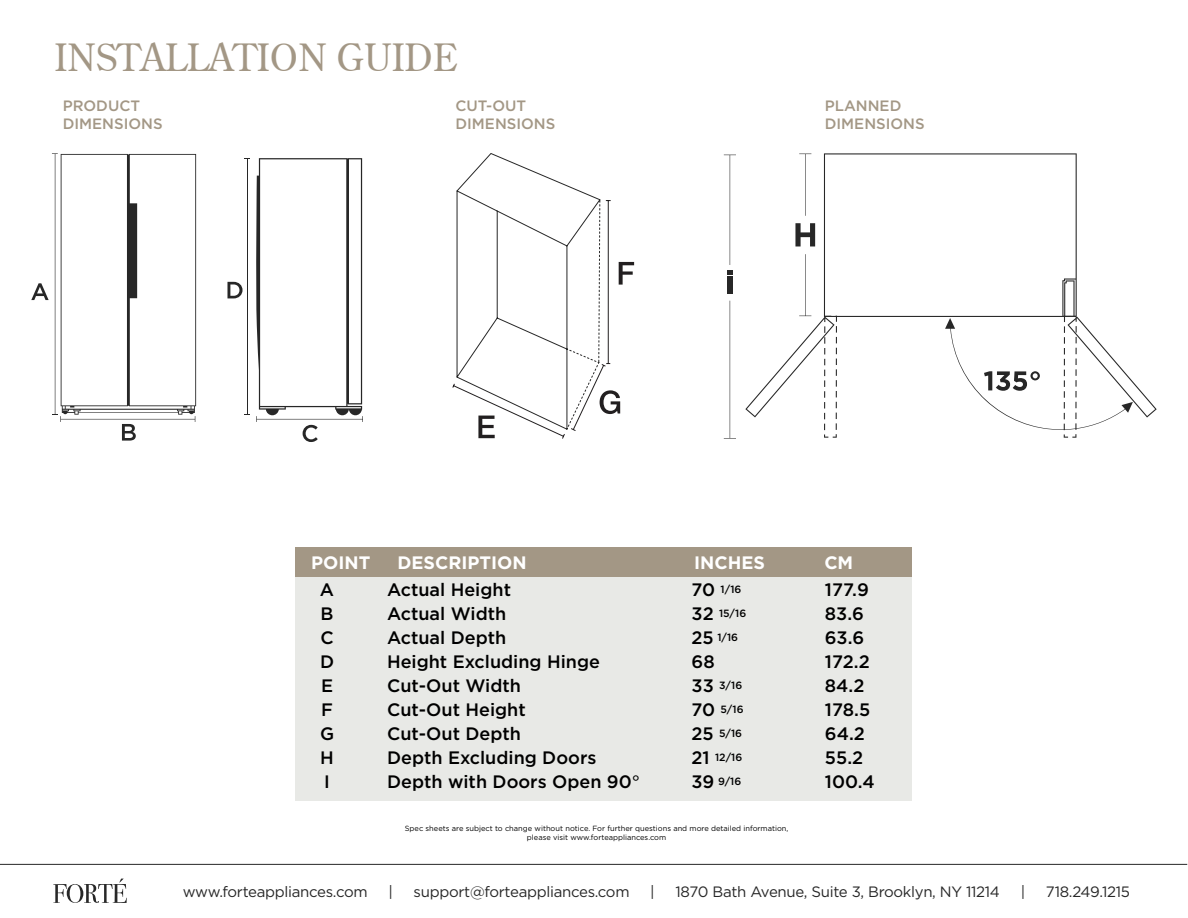
<style>
.page{position:relative;width:1188px;height:918px;background:#fff}
.page>*{position:absolute;margin:0;border:0;box-sizing:border-box;transform-origin:0 0}
.t1{font:37.5px "Century";color:#a39785}
.t2{font:500 18px/24px "Gotham";color:#000}
.t3{font:700 18px "Gotham";color:#fff}
.t4{font:15px "Gotham";letter-spacing:-.02em;color:#272727}
.t5{font:500 15px/18px "Gotham";color:#a39785}
.t6{font:500 10.5px "Gotham";color:#000}
.t7{font:7.5px/9px "Gotham";color:#000;text-align:center}
.s1{font-weight:400}
.s2{font-size:18px}
</style>
<div class="page">
<hr style="left:0;top:864px;width:1187px;height:1px;background:#272727">
<svg style="left:53px;top:879px;width:74px;height:24px"></svg>
<div style="left:295px;top:547px;width:616px;height:253px;background:#e8e9e6"></div>
<div style="left:295px;top:547px;width:616px;height:30px;background:#a39785"></div>
<svg style="left:452px;top:153px;width:182px;height:286px"></svg>
<svg style="left:31px;top:153px;width:165px;height:288px"></svg>
<svg style="left:227px;top:158px;width:136px;height:284px"></svg>
<svg style="left:824px;top:418px;width:13px;height:20px"></svg>
<svg style="left:745px;top:153px;width:412px;height:265px"></svg>
<svg style="left:945px;top:318px;width:188px;height:120px"></svg>
<svg style="left:724px;top:301px;width:12px;height:138px"></svg>
<svg style="left:799px;top:254px;width:12px;height:62px"></svg>
<svg style="left:799px;top:154px;width:12px;height:62px"></svg>
<svg style="left:795px;top:223px;width:20px;height:23px"></svg>
<div style="left:727px;top:277px;width:5px;height:17px;background:#272727"></div>
<svg style="left:724px;top:155px;width:12px;height:120px"></svg>
<h1 class="t1" style="left:55px;top:37px;width:405px">INSTALLATION GUIDE</h1>
<p class="t5" style="left:63px;top:97px;width:101px">PRODUCT<br>DIMENSIONS</p>
<p class="t5" style="left:455px;top:97px;width:101px">CUT-OUT<br>DIMENSIONS</p>
<p class="t5" style="left:825px;top:97px;width:101px">PLANNED<br>DIMENSIONS</p>
<p class="t3" style="left:311px;top:551px;width:61px">POINT</p>
<p class="t3" style="left:397px;top:551px;width:131px">DESCRIPTION</p>
<p class="t3" style="left:694px;top:551px;width:72px">INCHES</p>
<p class="t3" style="left:824px;top:551px;width:30px">CM</p>
<p class="t2" style="left:320px;top:577px;width:16px;text-align:justify">A B C D E F G H I</p>
<p class="t2" style="left:387px;top:577px;width:254px">Actual Height<br>Actual Width<br>Actual Depth<br>Height Excluding Hinge<br>Cut-Out Width<br>Cut-Out Height<br>Cut-Out Depth<br>Depth Excluding Doors<br>Depth with Doors Open 90<span class="s1">°</span></p>
<p class="t6" style="left:692px;top:582px;width:51px"><span class="s2">70</span> 1/16</p>
<p class="t2" style="left:825px;top:577px;width:51px">177.9<br>83.6<br>63.6<br>172.2<br>84.2<br>178.5<br>64.2<br>55.2<br>100.4</p>
<p class="t6" style="left:692px;top:606px;width:56px"><span class="s2">32</span> 15/16</p>
<p class="t6" style="left:692px;top:630px;width:48px"><span class="s2">25</span> 1/16</p>
<p class="t2" style="left:692px;top:649px;width:25px">68</p>
<p class="t6" style="left:692px;top:678px;width:52px"><span class="s2">33</span> 3/16</p>
<p class="t6" style="left:692px;top:702px;width:53px"><span class="s2">70</span> 5/16</p>
<p class="t6" style="left:692px;top:726px;width:52px"><span class="s2">25</span> 5/16</p>
<p class="t6" style="left:692px;top:750px;width:52px"><span class="s2">21</span> 12/16</p>
<p class="t6" style="left:692px;top:774px;width:51px"><span class="s2">39</span> 9/16</p>
<p class="t7" style="left:405px;top:823px;width:385px">Spec sheets are subject to change without notice. For further questions and more detailed information, please visit www.forteappliances.com</p>
<p class="t4" style="left:183px;top:882px;width:186px">www.forteappliances.com</p>
<p class="t4" style="left:388px;top:882px;width:6px">|</p>
<p class="t4" style="left:414px;top:882px;width:217px">support@forteappliances.com</p>
<p class="t4" style="left:650px;top:882px;width:6px">|</p>
<p class="t4" style="left:676px;top:882px;width:326px">1870 Bath Avenue, Suite 3, Brooklyn, NY 11214</p>
<p class="t4" style="left:1021px;top:882px;width:6px">|</p>
<p class="t4" style="left:1046px;top:882px;width:86px">718.249.1215</p>
</div>
